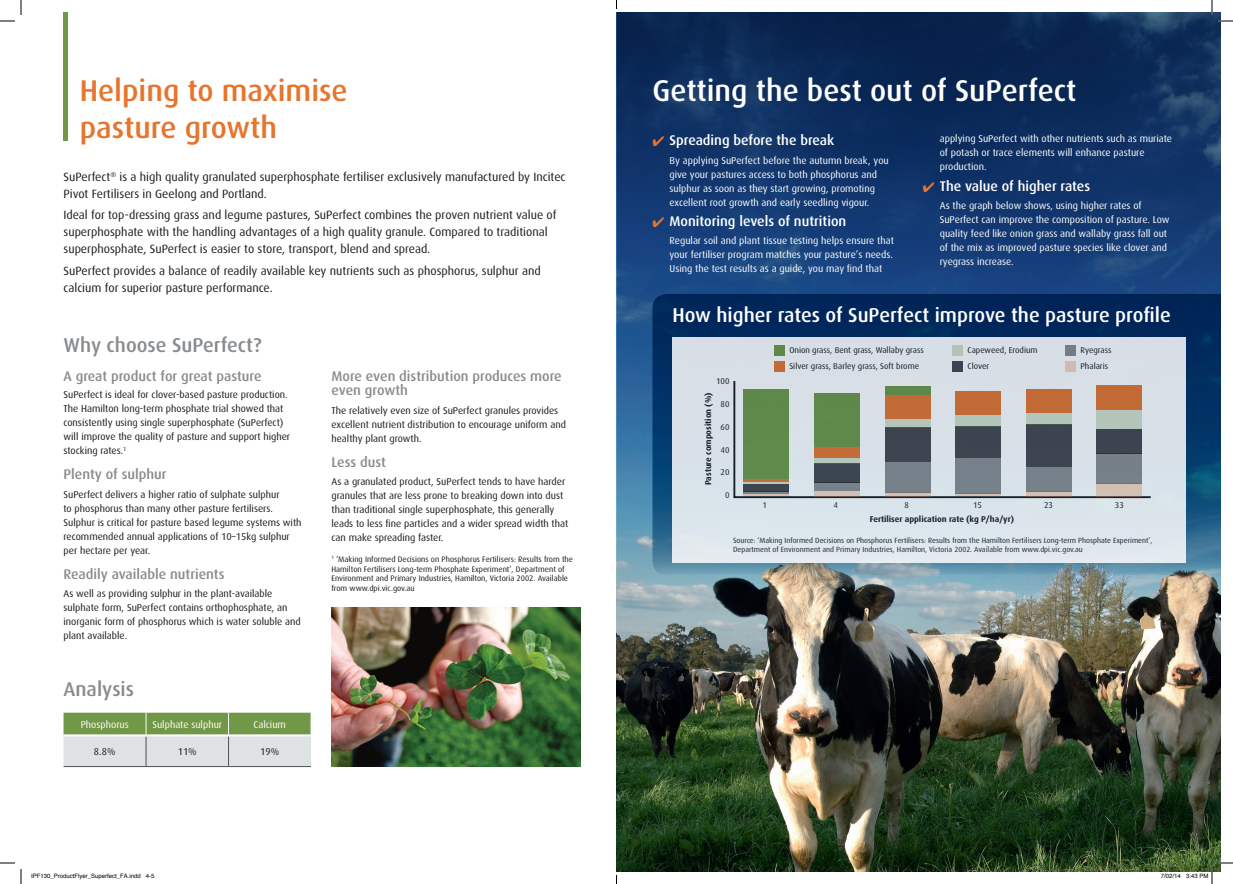
<style>
.page{position:relative;width:1233px;height:884px;background:#fff}
.page>*{position:absolute;margin:0;border:0;box-sizing:border-box;transform-origin:0 0}
.sub1{font:500 30px/37px "Dax Pro";color:#e6752d}
.sub1-2{font:500 30px "Dax Pro";color:#fff}
.sub1-3{font:500 20px "Dax Pro";color:#fff}
.sub1-4{font:500 20px "Dax Pro";color:#888c8f}
.body{font:500 14px/14px "Dax Pro";color:#888c8f}
.body-2{font:500 14px "Dax Pro";color:#fff}
.sub2{font:500 14px "Dax Pro";color:#888c8f}
.body-3{font:12px/17px "Dax Pro";color:#1a191e}
.body-4{font:10px/14px "Dax Pro";color:#1a191e}
.body-5{font:10px/14px "Dax Pro";color:#fff}
.t1{font:8.4px/16px "Dax Pro";color:#1a191e}
.t2{font:700 8.4px "Dax Pro";color:#1a191e}
.body-6{font:8px/9.6px "Dax Pro";color:#1a191e}
.t3{font:7.5px/9px "Dax Pro";color:#1a191e}
.t4{font:6px "Helvetica";color:#000}
.s1{color:#e6752d}
</style>
<div class="page">
<img style="left:616px;top:12px;width:604px;height:859px">
<svg style="left:617px;top:12px;width:603px;height:581px;background:#1a3d6c"></svg>
<hr style="left:64px;top:12px;width:4px;height:129px;background:#709846">
<svg style="left:652px;top:294px;width:568px;height:281px;background:#17426e"></svg>
<div style="left:672px;top:337px;width:513px;height:225px;background:#d9e3ea"></div>
<div style="left:773px;top:345px;width:11px;height:11px;background:#5e874a"></div>
<div style="left:773px;top:361px;width:11px;height:11px;background:#c26a35"></div>
<div style="left:952px;top:345px;width:10px;height:11px;background:#b3c4b7"></div>
<div style="left:952px;top:361px;width:10px;height:11px;background:#3c424e"></div>
<div style="left:1064px;top:345px;width:11px;height:11px;background:#767c86"></div>
<div style="left:1064px;top:361px;width:11px;height:11px;background:#d1bbb1"></div>
<svg style="left:733px;top:381px;width:418px;height:118px"></svg>
<div style="left:744px;top:484px;width:45px;height:8px;background:#3d4752"></div>
<hr style="left:744px;top:479px;width:45px;height:3px;background:#e6752d">
<div style="left:814px;top:463px;width:45px;height:20px;background:#3c4651"></div>
<div style="left:814px;top:491px;width:45px;height:5px;background:#d2bfb5"></div>
<div style="left:814px;top:483px;width:45px;height:8px;background:#77818a"></div>
<div style="left:814px;top:458px;width:45px;height:5px;background:#b4c7ba"></div>
<div style="left:814px;top:447px;width:45px;height:11px;background:#c36c37"></div>
<div style="left:885px;top:427px;width:45px;height:35px;background:#3c4550"></div>
<svg style="left:885px;top:492px;width:45px;height:4px"></svg>
<div style="left:885px;top:462px;width:45px;height:30px;background:#77808a"></div>
<div style="left:885px;top:418px;width:45px;height:9px;background:#b3c5b8"></div>
<div style="left:885px;top:395px;width:45px;height:23px;background:#c26a35"></div>
<div style="left:955px;top:427px;width:45px;height:31px;background:#3c4450"></div>
<hr style="left:955px;top:493px;width:45px;height:3px;background:#e6752d">
<div style="left:955px;top:458px;width:45px;height:35px;background:#77808a"></div>
<div style="left:955px;top:415px;width:45px;height:12px;background:#b3c5b8"></div>
<div style="left:955px;top:391px;width:45px;height:24px;background:#c26a35"></div>
<div style="left:1026px;top:424px;width:45px;height:43px;background:#3c4450"></div>
<div style="left:1026px;top:491px;width:45px;height:5px;background:#d2bfb5"></div>
<div style="left:1026px;top:467px;width:45px;height:24px;background:#77808a"></div>
<div style="left:1026px;top:413px;width:45px;height:11px;background:#b3c5b8"></div>
<div style="left:1026px;top:389px;width:45px;height:24px;background:#c26a35"></div>
<div style="left:1096px;top:429px;width:46px;height:24px;background:#3c444f"></div>
<div style="left:1096px;top:483px;width:46px;height:13px;background:#d3c0b4"></div>
<div style="left:1096px;top:453px;width:46px;height:30px;background:#778089"></div>
<div style="left:1096px;top:409px;width:46px;height:20px;background:#b3c5b8"></div>
<div style="left:1096px;top:385px;width:46px;height:24px;background:#c26a35"></div>
<hr style="left:64px;top:766px;width:82px;height:1px;background:#4f5255">
<hr style="left:146px;top:766px;width:82px;height:1px;background:#4f5255">
<hr style="left:228px;top:766px;width:83px;height:1px;background:#4f5255">
<svg style="left:64px;top:713px;width:247px;height:53px;background:#b3c4a4"></svg>
<img style="left:331px;top:608px;width:249px;height:159px">
<svg style="left:1218px;top:20px;width:15px;height:2px"></svg>
<svg style="left:1218px;top:862px;width:15px;height:2px"></svg>
<svg style="left:0;top:0;width:22px;height:22px"></svg>
<svg style="left:0;top:862px;width:22px;height:22px"></svg>
<svg style="left:1211px;top:0;width:1px;height:15px"></svg>
<svg style="left:1160px;top:869px;width:52px;height:15px"></svg>
<p class="sub1" style="left:80px;top:71px;width:269px">Helping to maximise pasture growth</p>
<p class="body-3" style="left:64px;top:168px;width:503px">SuPerfect<sup>®</sup> is a high quality granulated superphosphate fertiliser exclusively manufactured by Incitec<br>Pivot Fertilisers in Geelong and Portland.</p>
<p class="body-3" style="left:64px;top:206px;width:494px">Ideal for top-dressing grass and legume pastures, SuPerfect combines the proven nutrient value of superphosphate with the handling advantages of a high quality granule. Compared to traditional superphosphate, SuPerfect is easier to store, transport, blend and spread.</p>
<p class="body-3" style="left:64px;top:261px;width:479px">SuPerfect provides a balance of readily available key nutrients such as phosphorus, sulphur and calcium for superior pasture performance.</p>
<p class="sub1-4" style="left:64px;top:332px;width:199px">Why choose SuPerfect?</p>
<p class="sub2" style="left:64px;top:367px;width:199px">A great product for great pasture</p>
<p class="body-4" style="left:64px;top:387px;width:228px">SuPerfect is ideal for clover-based pasture production.<br>The Hamilton long-term phosphate trial showed that consistently using single superphosphate (SuPerfect) will improve the quality of pasture and support higher stocking rates.<sup>1</sup></p>
<p class="body" style="left:64px;top:467px;width:105px">Plenty of sulphur</p>
<p class="body-4" style="left:64px;top:487px;width:239px">SuPerfect delivers a higher ratio of sulphate sulphur<br>to phosphorus than many other pasture fertilisers.<br>Sulphur is critical for pasture based legume systems with recommended annual applications of 10–15kg sulphur per hectare per year.</p>
<p class="body" style="left:64px;top:567px;width:163px">Readily available nutrients</p>
<p class="body-4" style="left:64px;top:586px;width:239px">As well as providing sulphur in the plant-available sulphate form, SuPerfect contains orthophosphate, an inorganic form of phosphorus which is water soluble and plant available.</p>
<p class="sub1-4" style="left:64px;top:676px;width:72px">Analysis</p>
<p class="body-5" style="left:81px;top:717px;width:50px">Phosphorus</p>
<p class="body-5" style="left:152px;top:717px;width:71px">Sulphate sulphur</p>
<p class="body-5" style="left:254px;top:717px;width:34px">Calcium</p>
<p class="body-4" style="left:94px;top:744px;width:23px">8.8%</p>
<p class="body-4" style="left:178px;top:744px;width:21px">11%</p>
<p class="body-4" style="left:260px;top:744px;width:21px">19%</p>
<p class="body" style="left:331px;top:369px;width:232px">More even distribution produces more even growth</p>
<p class="body-4" style="left:331px;top:403px;width:236px">The relatively even size of SuPerfect granules provides excellent nutrient distribution to encourage uniform and healthy plant growth.</p>
<p class="body" style="left:331px;top:455px;width:56px">Less dust</p>
<p class="body-4" style="left:331px;top:474px;width:238px">As a granulated product, SuPerfect tends to have harder granules that are less prone to breaking down into dust than traditional single superphosphate, this generally leads to less fine particles and a wider spread width that can make spreading faster.</p>
<p class="body-6" style="left:331px;top:554px;width:243px"><sup>1</sup> ‘Making Informed Decisions on Phosphorus Fertilisers: Results from the Hamilton Fertilisers Long-term Phosphate Experiment’, Department of Environment and Primary Industries, Hamilton, Victoria 2002. Available from www.dpi.vic.gov.au</p>
<p class="sub1-2" style="left:652px;top:71px;width:425px">Getting the best out of SuPerfect</p>
<p class="body-2" style="left:652px;top:131px;width:183px"><span class="s1">✔</span> Spreading before the break</p>
<p class="body-5" style="left:669px;top:153px;width:221px">By applying SuPerfect before the autumn break, you give your pastures access to both phosphorus and sulphur as soon as they start growing, promoting excellent root growth and early seedling vigour.</p>
<p class="body-2" style="left:652px;top:212px;width:195px"><span class="s1">✔</span> Monitoring levels of nutrition</p>
<p class="body-5" style="left:669px;top:233px;width:226px;text-align:justify">Regular soil and plant tissue testing helps ensure that your fertiliser program matches your pasture’s needs.<br>Using the test results as a guide, you may find that</p>
<p class="body-5" style="left:939px;top:131px;width:234px">applying SuPerfect with other nutrients such as muriate of potash or trace elements will enhance pasture production.</p>
<p class="body-2" style="left:922px;top:177px;width:169px"><span class="s1">✔</span> The value of higher rates</p>
<p class="body-5" style="left:939px;top:198px;width:231px">As the graph below shows, using higher rates of SuPerfect can improve the composition of pasture. Low quality feed like onion grass and wallaby grass fall out of the mix as improved pasture species like clover and ryegrass increase.</p>
<p class="sub1-3" style="left:672px;top:302px;width:500px">How higher rates of SuPerfect improve the pasture profile</p>
<p class="t1" style="left:716px;top:373px;width:15px">100</p>
<p class="t1" style="left:720px;top:396px;width:10px">80</p>
<p class="t1" style="left:720px;top:419px;width:10px">60</p>
<p class="t1" style="left:720px;top:441px;width:10px">40</p>
<p class="t1" style="left:720px;top:464px;width:10px">20</p>
<p class="t1" style="left:725px;top:487px;width:6px">0</p>
<p class="t2" style="left:703px;top:485px;width:94px;rotate:-90deg">Pasture composition (%)</p>
<p class="t1" style="left:789px;top:342px;width:136px">Onion grass, Bent grass, Wallaby grass<br>Silver grass, Barley grass, Soft brome</p>
<p class="t1" style="left:967px;top:342px;width:71px">Capeweed, Erodium<br>Clover</p>
<p class="t1" style="left:1080px;top:342px;width:32px">Ryegrass<br>Phalaris</p>
<p class="t1" style="left:762px;top:497px;width:6px">1</p>
<p class="t1" style="left:833px;top:497px;width:6px">4</p>
<p class="t1" style="left:904px;top:497px;width:6px">8</p>
<p class="t1" style="left:973px;top:497px;width:10px">15</p>
<p class="t1" style="left:1044px;top:497px;width:10px">23</p>
<p class="t1" style="left:1115px;top:497px;width:10px">33</p>
<p class="t2" style="left:869px;top:513px;width:146px">Fertiliser application rate (kg P/ha/yr)</p>
<p class="t3" style="left:733px;top:536px;width:421px">Source: ‘Making Informed Decisions on Phosphorus Fertilisers: Results from the Hamilton Fertilisers Long-term Phosphate Experiment’,<br>Department of Environment and Primary Industries, Hamilton, Victoria 2002. Available from www.dpi.vic.gov.au</p>
<p class="t4" style="left:31px;top:871px;width:125px">IPF130_ProductFlyer_Superfect_FA.indd 4-5</p>
<p class="t4" style="left:1161px;top:871px;width:49px">7/02/14 3:43 PM</p>
</div>
